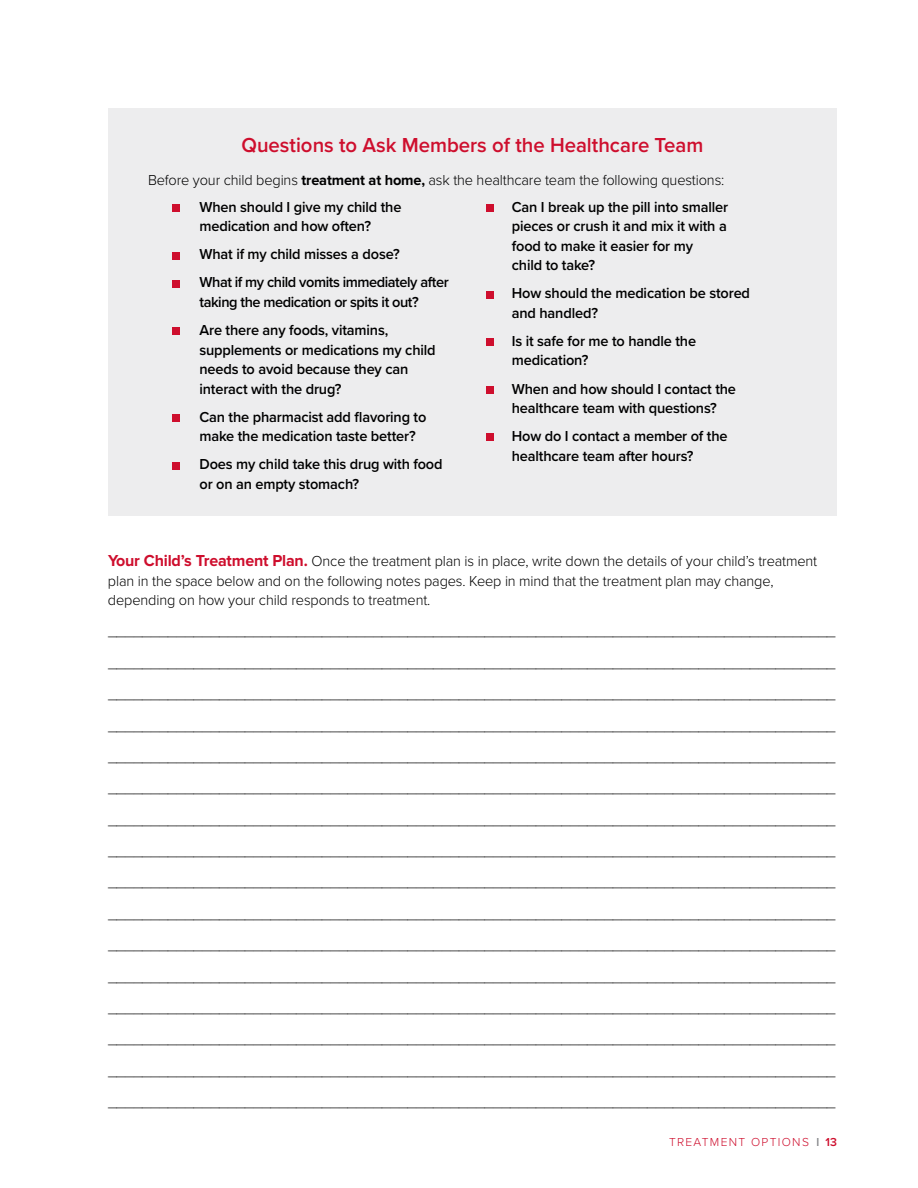
<style>
.page{position:relative;width:918px;height:1188px;background:#fff}
.page>*{position:absolute;margin:0;border:0;box-sizing:border-box;transform-origin:0 0}
.t1{font:600 21px "Proxima Nova";color:#ce0e2d}
.t2{font:300 15px/31.3px "Proxima Nova";letter-spacing:-.01em;color:#000}
.t3{font:600 15px/19.5px "Proxima Nova";letter-spacing:-.01em;color:#000}
.t4{font:600 15px/28.2px "Proxima Nova";letter-spacing:-.03em;color:#000}
.t5{font:300 12px "Proxima Nova";letter-spacing:.11em;color:#ce0e2d}
.s1{font-weight:700}
.s2{font-weight:700;font-size:16.5px;color:#ce0e2d}
.s3{font-weight:600;color:#808285}
.s4{font-weight:600}
</style>
<div class="page">
<div style="left:108px;top:108px;width:729px;height:407px;background:#ededee"></div>
<div style="left:172px;top:204px;width:8px;height:8px;background:#ce0e2d"></div>
<div style="left:172px;top:252px;width:8px;height:7px;background:#ce0e2d"></div>
<div style="left:172px;top:280px;width:8px;height:7px;background:#ce0e2d"></div>
<div style="left:172px;top:328px;width:8px;height:7px;background:#ce0e2d"></div>
<div style="left:172px;top:414px;width:8px;height:8px;background:#ce0e2d"></div>
<div style="left:172px;top:462px;width:8px;height:7px;background:#ce0e2d"></div>
<div style="left:486px;top:204px;width:8px;height:8px;background:#ce0e2d"></div>
<div style="left:486px;top:291px;width:8px;height:7px;background:#ce0e2d"></div>
<div style="left:486px;top:338px;width:8px;height:8px;background:#ce0e2d"></div>
<div style="left:486px;top:386px;width:8px;height:8px;background:#ce0e2d"></div>
<div style="left:486px;top:434px;width:8px;height:7px;background:#ce0e2d"></div>
<h1 class="t1" style="left:241px;top:129px;width:464px">Questions to Ask Members of the Healthcare Team</h1>
<p class="t2" style="left:148px;top:164px;width:578px">Before your child begins <span class="s1">treatment at home,</span> ask the healthcare team the following questions:</p>
<p class="t3" style="left:199px;top:196px;width:204px">When should I give my child the medication and how often?</p>
<p class="t4" style="left:199px;top:240px;width:251px">What if my child misses a dose?<br>What if my child vomits immediately after</p>
<p class="t4" style="left:199px;top:287px;width:221px">taking the medication or spits it out?<br>Are there any foods, vitamins,</p>
<p class="t3" style="left:199px;top:339px;width:238px">supplements or medications my child needs to avoid because they can interact with the drug?</p>
<p class="t3" style="left:199px;top:407px;width:228px">Can the pharmacist add flavoring to make the medication taste better?</p>
<p class="t3" style="left:199px;top:454px;width:245px">Does my child take this drug with food or on an empty stomach?</p>
<p class="t3" style="left:512px;top:196px;width:218px">Can I break up the pill into smaller pieces or crush it and mix it with a food to make it easier for my<br>child to take?</p>
<p class="t3" style="left:512px;top:283px;width:240px">How should the medication be stored and handled?</p>
<p class="t3" style="left:512px;top:331px;width:186px">Is it safe for me to handle the medication?</p>
<p class="t3" style="left:512px;top:378px;width:226px">When and how should I contact the healthcare team with questions?</p>
<p class="t3" style="left:512px;top:426px;width:217px">How do I contact a member of the healthcare team after hours?</p>
<p class="t2" style="left:108px;top:550px;width:711px;line-height:19.5px"><span class="s2">Your Child’s Treatment Plan.</span> Once the treatment plan is in place, write down the details of your child’s treatment plan in the space below and on the following notes pages. Keep in mind that the treatment plan may change, depending on how your child responds to treatment.</p>
<p class="t2" style="left:108px;top:615px;width:729px;text-align:justify">_____________________________________________________________________________________ _____________________________________________________________________________________ _____________________________________________________________________________________ _____________________________________________________________________________________ _____________________________________________________________________________________ _____________________________________________________________________________________ _____________________________________________________________________________________ _____________________________________________________________________________________ _____________________________________________________________________________________ _____________________________________________________________________________________ _____________________________________________________________________________________ _____________________________________________________________________________________ _____________________________________________________________________________________ _____________________________________________________________________________________ _____________________________________________________________________________________ _____________________________________________________________________________________</p>
<p class="t5" style="left:669px;top:1134px;width:169px">TREATMENT OPTIONS <span class="s3">l</span> <span class="s4">13</span></p>
</div>
